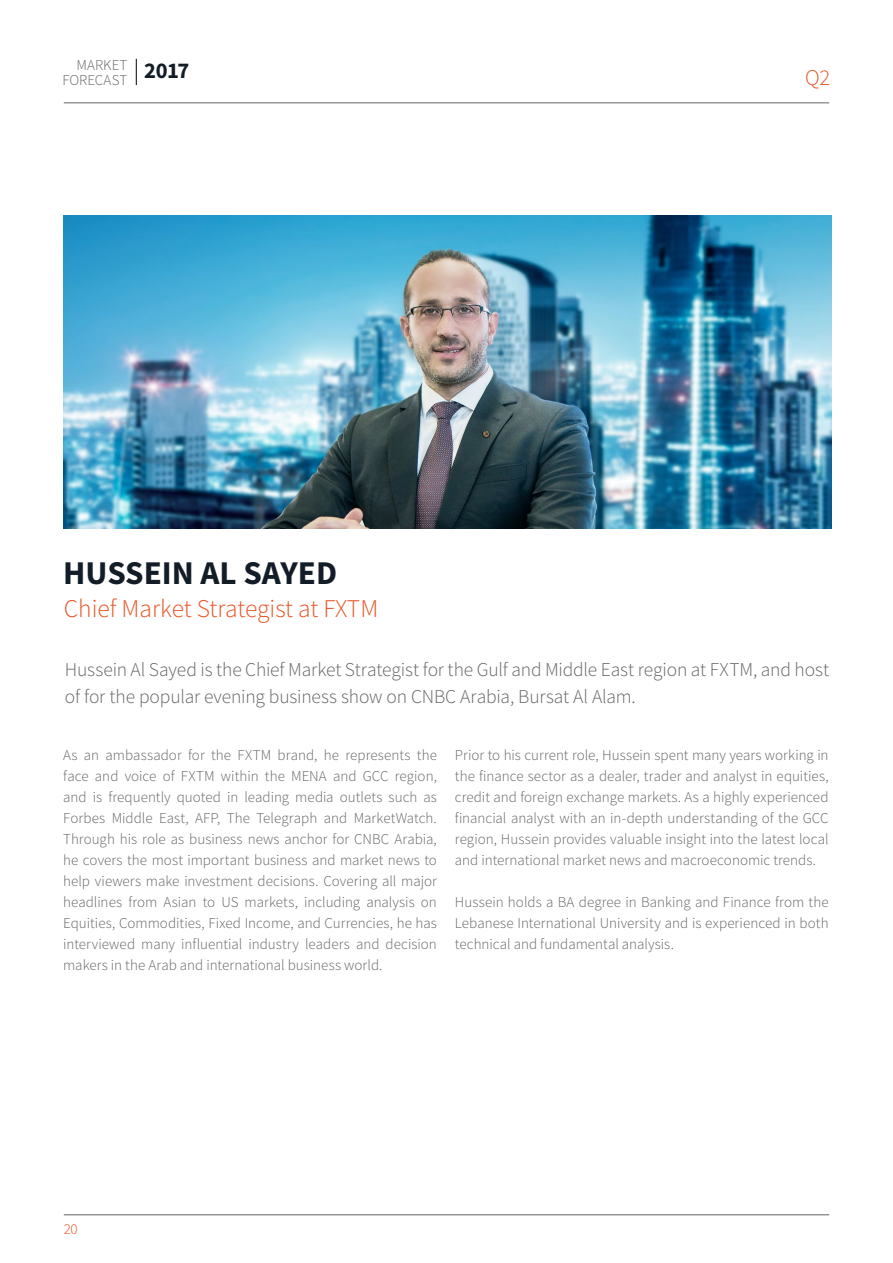
<style>
.page{position:relative;width:893px;height:1263px;background:#fff}
.page>*{position:absolute;margin:0;border:0;box-sizing:border-box;transform-origin:0 0}
.t1{font:700 33.15px "Source Sans Pro";color:#131d28}
.t2{font:300 25.5px "Source Sans Pro";letter-spacing:-.005em;color:#e75525}
.t3{font:700 22.5px "Source Sans Pro";color:#131d28}
.t4{font:300 22.5px "Source Sans Pro";color:#e75525}
.t5{font:300 19.5px/27px "Source Sans Pro";letter-spacing:-.005em;color:#636466}
.t6{font:300 15px/21px "Source Sans Pro";color:#636466;text-align:justify}
.t7{font:300 15px "Source Sans Pro";color:#e75525}
</style>
<div class="page">
<svg style="left:136px;top:59px;width:1px;height:26px"></svg>
<hr style="left:64px;top:103px;width:765px;height:1px;background:#636466">
<hr style="left:64px;top:1214px;width:765px;height:1px;background:#636466">
<img style="left:63px;top:215px;width:769px;height:314px">
<p class="t6" style="left:62px;top:58px;width:67px;line-height:15px;text-align:right">MARKET<br>FORECAST</p>
<h3 class="t4" style="left:805px;top:64px;width:26px">Q2</h3>
<h3 class="t3" style="left:144px;top:55px;width:47px">2017</h3>
<h1 class="t1" style="left:63px;top:551px;width:275px">HUSSEIN AL SAYED</h1>
<h2 class="t2" style="left:64px;top:593px;width:316px">Chief Market Strategist at FXTM</h2>
<h3 class="t5" style="left:65px;top:656px;width:766px">Hussein Al Sayed is the Chief Market Strategist for the Gulf and Middle East region at FXTM, and host of for the popular evening business show on CNBC Arabia, Bursat Al Alam.</h3>
<p class="t6" style="left:63px;top:744px;width:375px">As an ambassador for the FXTM brand, he represents the face and voice of FXTM within the MENA and GCC region, and is frequently quoted in leading media outlets such as Forbes Middle East, AFP, The Telegraph and MarketWatch.<br>Through his role as business news anchor for CNBC Arabia, he covers the most important business and market news to help viewers make investment decisions. Covering all major headlines from Asian to US markets, including analysis on Equities, Commodities, Fixed Income, and Currencies, he has interviewed many influential industry leaders and decision makers in the Arab and international business world.</p>
<p class="t6" style="left:455px;top:744px;width:375px">Prior to his current role, Hussein spent many years working in the finance sector as a dealer, trader and analyst in equities, credit and foreign exchange markets. As a highly experienced financial analyst with an in-depth understanding of the GCC region, Hussein provides valuable insight into the latest local and international market news and macroeconomic trends.</p>
<p class="t6" style="left:455px;top:891px;width:375px">Hussein holds a BA degree in Banking and Finance from the Lebanese International University and is experienced in both technical and fundamental analysis.</p>
<p class="t7" style="left:64px;top:1220px;width:15px">20</p>
</div>
